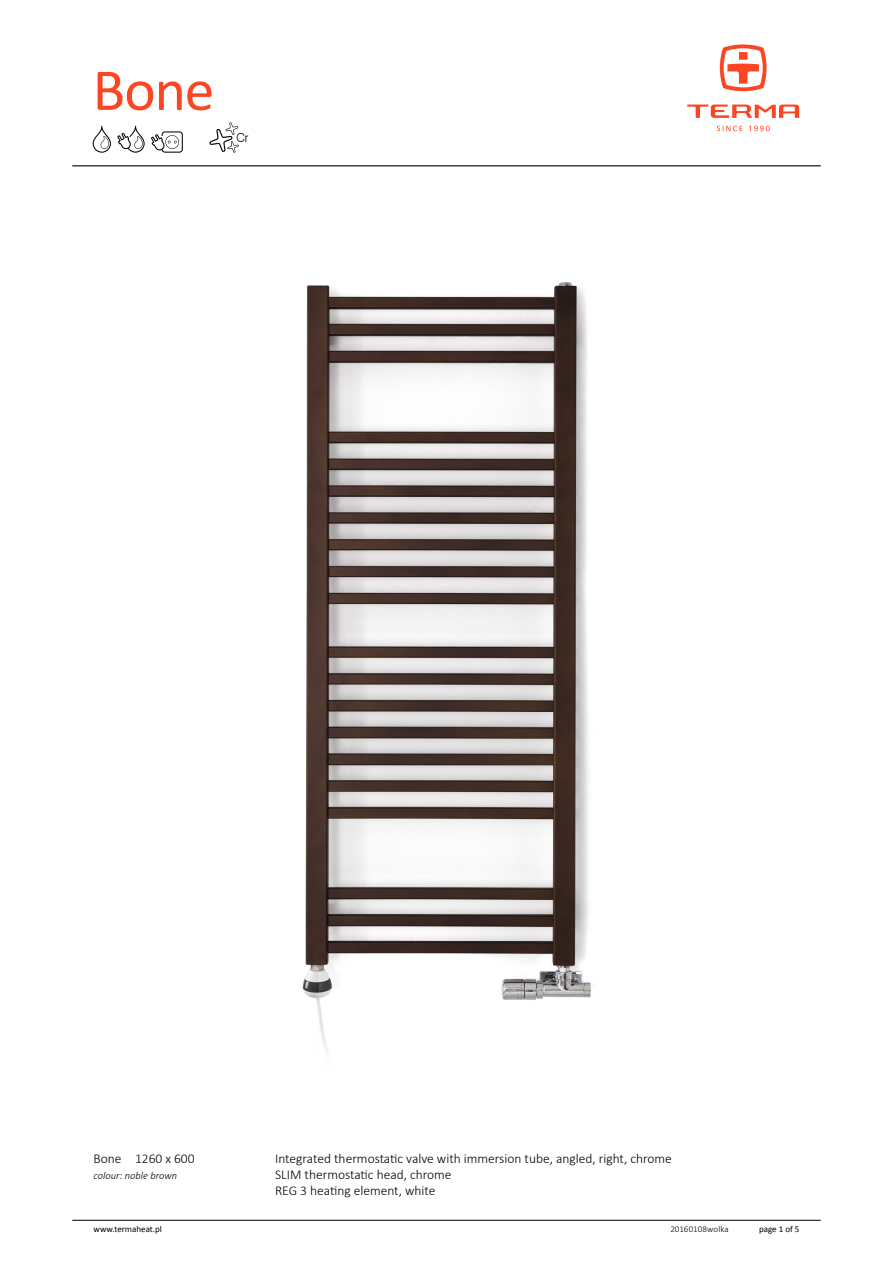
<style>
.page{position:relative;width:893px;height:1263px;background:#fff}
.page>*{position:absolute;margin:0;border:0;box-sizing:border-box;transform-origin:0 0}
.t1{font:60px "Calibri";color:#fa4623}
.opisy_zdjęć{font:300 13.5px "Calibri";color:#000}
.t2{font:12.6px "Gulim";color:#000}
.opisy_zdjęć-2{font:italic 300 10.5px "Calibri";color:#000}
.Stopka{font:9px "Calibri";color:#000}
.Tekst_-_czarny{font:300 9px "Calibri";letter-spacing:.005em;color:#000}
</style>
<div class="page">
<svg style="left:93px;top:126px;width:18px;height:27px"></svg>
<svg style="left:117px;top:126px;width:28px;height:27px"></svg>
<svg style="left:151px;top:131px;width:32px;height:22px"></svg>
<svg style="left:209px;top:122px;width:30px;height:31px"></svg>
<img style="left:302px;top:282px;width:292px;height:769px">
<hr style="left:72px;top:1220px;width:749px;height:1px;background:#000">
<hr style="left:72px;top:165px;width:749px;height:1px;background:#000">
<svg style="left:720px;top:44px;width:46px;height:47px"></svg>
<svg style="left:687px;top:105px;width:112px;height:13px"></svg>
<svg style="left:717px;top:126px;width:25px;height:5px"></svg>
<svg style="left:749px;top:126px;width:21px;height:5px"></svg>
<h1 class="t1" style="left:93px;top:48px;width:123px">Bone</h1>
<p class="t2" style="left:236px;top:132px;width:14px">Cr</p>
<p class="opisy_zdjęć" style="left:94px;top:1150px;width:103px">Bone 1260 x 600</p>
<p class="opisy_zdjęć" style="left:275px;top:1150px;width:398px">Integrated thermostatic valve with immersion tube, angled, right, chrome</p>
<p class="opisy_zdjęć-2" style="left:94px;top:1169px;width:85px">colour: noble brown</p>
<p class="opisy_zdjęć" style="left:275px;top:1166px;width:178px">SLIM thermostatic head, chrome</p>
<p class="opisy_zdjęć" style="left:275px;top:1182px;width:162px">REG 3 heating element, white</p>
<p class="Stopka" style="left:94px;top:1222px;width:70px">www.termaheat.pl</p>
<p class="Tekst_-_czarny" style="left:670px;top:1223px;width:60px">20160108wolka</p>
<p class="Stopka" style="left:759px;top:1222px;width:42px">page 1 of 5</p>
</div>
